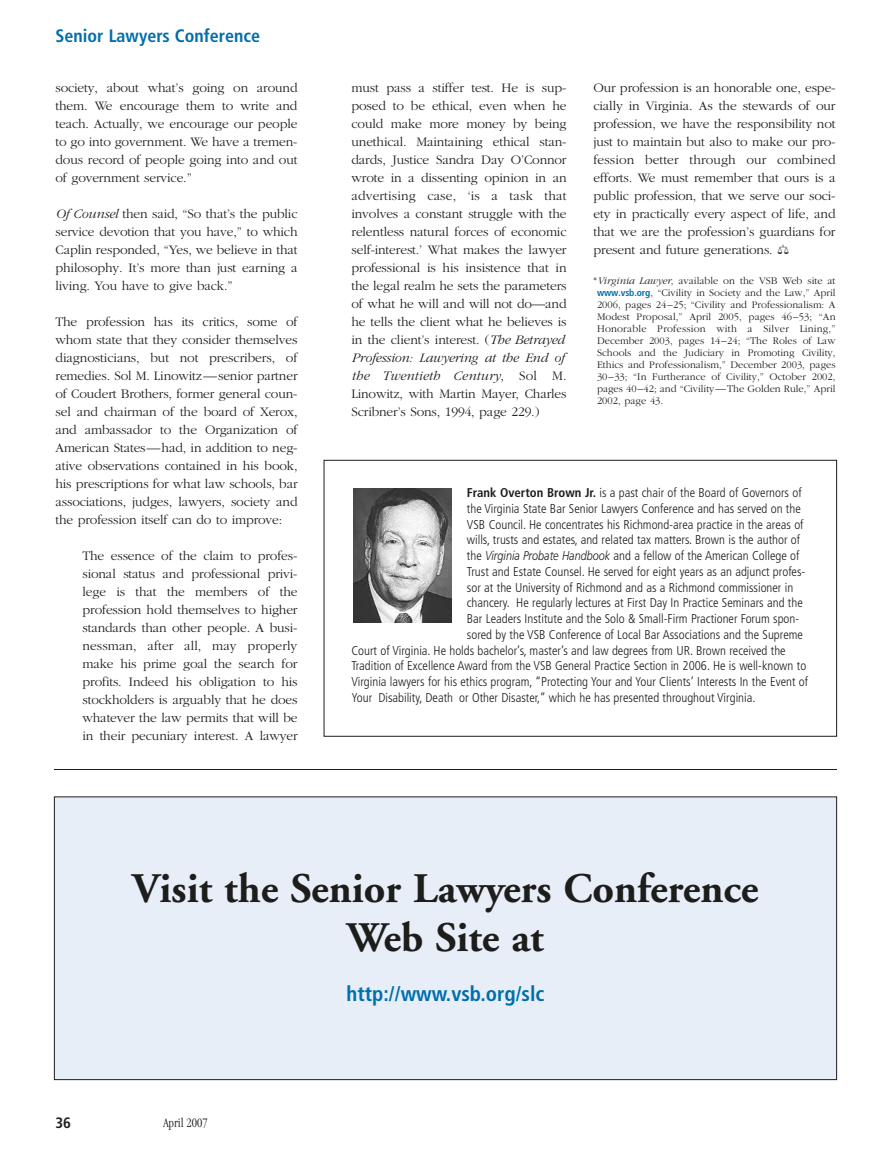
<style>
.page{position:relative;width:891px;height:1161px;background:#fff}
.page>*{position:absolute;margin:0;border:0;box-sizing:border-box;transform-origin:0 0}
.t1{font:700 42px/49.5px "Adobe Garamond";color:#1d1d1b;text-align:center}
.t2{font:700 condensed 21px "Frutiger";color:#006eab}
.t3{font:700 condensed 18px "Frutiger";color:#006eab}
.t4{font:700 condensed 15px "Frutiger";color:#1d1d1b}
.t5{font:300 13.5px/18px "Garamond";letter-spacing:-.01em;color:#1d1d1b;text-align:justify}
.t6{font:300 condensed 13.5px "Garamond";color:#1d1d1b}
.t7{font:300 condensed 12.75px "Frutiger";color:#1d1d1b}
.t8{font:300 10.5px/12px "Garamond";color:#1d1d1b;text-align:justify}
.s1{font-style:italic}
.s2{font-family:"Frutiger";font-weight:700;font-stretch:condensed;font-size:9.75px;color:#006eab}
.s3{font-weight:700}
.s4{font-style:italic;font-stretch:normal}
</style>
<div class="page">
<svg style="left:53px;top:459px;width:785px;height:622px"></svg>
<h3 class="t3" style="left:56px;top:28px;width:206px">Senior Lawyers Conference</h3>
<p class="t5" style="left:56px;top:78px;width:244px">society, about what’s going on around them. We encourage them to write and teach. Actually, we encourage our people to go into government. We have a tremen&shy;dous record of people going into and out of government service.”</p>
<p class="t5" style="left:56px;top:204px;width:244px"><span class="s1">Of Counsel</span> then said, “So that’s the public service devotion that you have,” to which Caplin responded, “Yes, we believe in that philosophy. It’s more than just earning a living. You have to give back.”</p>
<p class="t5" style="left:56px;top:312px;width:244px">The profession has its critics, some of whom state that they consider themselves diagnosticians, but not prescribers, of remedies. Sol M. Linowitz—senior partner of Coudert Brothers, former general coun&shy;sel and chairman of the board of Xerox, and ambassador to the Organization of American States—had, in addition to neg&shy;ative observations contained in his book, his prescriptions for what law schools, bar associations, judges, lawyers, society and the profession itself can do to improve:</p>
<p class="t5" style="left:83px;top:546px;width:217px">The essence of the claim to profes&shy;sional status and professional privi&shy;lege is that the members of the profession hold themselves to higher standards than other people. A busi&shy;nessman, after all, may properly make his prime goal the search for profits. Indeed his obligation to his stockholders is arguably that he does whatever the law permits that will be in their pecuniary interest. A lawyer</p>
<p class="t5" style="left:351px;top:78px;width:217px;text-align:left">must pass a stiffer test. He is sup&shy;posed to be ethical, even when he could make more money by being unethical. Maintaining ethical stan&shy;dards, Justice Sandra Day O’Connor wrote in a dissenting opinion in an advertising case, ‘is a task that involves a constant struggle with the relentless natural forces of economic self-interest.’ What makes the lawyer professional is his insistence that in the legal realm he sets the parameters of what he will and will not do—and he tells the client what he believes is in the client’s interest. (<span class="s1">The Betrayed Profession: Lawyering at the End of the Twentieth Century</span>, Sol M.<br>Linowitz, with Martin Mayer, Charles Scribner’s Sons, 1994, page 229.)</p>
<p class="t5" style="left:594px;top:78px;width:244px">Our profession is an honorable one, espe&shy;cially in Virginia. As the stewards of our profession, we have the responsibility not just to maintain but also to make our pro&shy;fession better through our combined efforts. We must remember that ours is a public profession, that we serve our soci&shy;ety in practically every aspect of life, and that we are the profession’s guardians for present and future generations.</p>
<p class="t8" style="left:597px;top:274px;width:240px;text-indent:-4px">*<span class="s1">Virginia Lawyer</span>, available on the VSB Web site at <span class="s2">www.vsb.org</span>, “Civility in Society and the Law,” April 2006, pages 24–25; “Civility and Professionalism: A Modest Proposal,” April 2005, pages 46–53; “An Honorable Profession with a Silver Lining,” December 2003, pages 14–24; “The Roles of Law Schools and the Judiciary in Promoting Civility, Ethics and Professionalism,” December 2003, pages 30–33; “In Furtherance of Civility,” October 2002, pages 40–42; and “Civility—The Golden Rule,” April 2002, page 43.</p>
<p class="t7" style="left:467px;top:488px;width:336px"><span class="s3">Frank Overton Brown Jr.</span> is a past chair of the Board of Governors of</p>
<p class="t7" style="left:467px;top:503px;width:335px">the Virginia State Bar Senior Lawyers Conference and has served on the</p>
<p class="t7" style="left:467px;top:519px;width:338px">VSB Council. He concentrates his Richmond-area practice in the areas of</p>
<p class="t7" style="left:467px;top:535px;width:335px">wills, trusts and estates, and related tax matters. Brown is the author of</p>
<p class="t7" style="left:467px;top:551px;width:334px">the <span class="s4">Virginia Probate Handbook</span> and a fellow of the American College of</p>
<p class="t7" style="left:467px;top:566px;width:340px">Trust and Estate Counsel. He served for eight years as an adjunct profes-</p>
<p class="t7" style="left:467px;top:582px;width:328px">sor at the University of Richmond and as a Richmond commissioner in</p>
<p class="t7" style="left:467px;top:598px;width:337px">chancery. He regularly lectures at First Day In Practice Seminars and the</p>
<p class="t7" style="left:467px;top:614px;width:334px">Bar Leaders Institute and the Solo &amp; Small-Firm Practioner Forum spon-</p>
<p class="t7" style="left:467px;top:629px;width:338px">sored by the VSB Conference of Local Bar Associations and the Supreme</p>
<p class="t7" style="left:351px;top:645px;width:436px">Court of Virginia. He holds bachelor’s, master’s and law degrees from UR. Brown received the</p>
<p class="t7" style="left:351px;top:661px;width:456px">Tradition of Excellence Award from the VSB General Practice Section in 2006. He is well-known to</p>
<p class="t7" style="left:351px;top:677px;width:458px">Virginia lawyers for his ethics program, “Protecting Your and Your Clients’ Interests In the Event of</p>
<p class="t7" style="left:351px;top:692px;width:406px">Your Disability, Death or Other Disaster,” which he has presented throughout Virginia.</p>
<h1 class="t1" style="left:133px;top:867px;width:627px">Visit the Senior Lawyers Conference<br>Web Site at</h1>
<h2 class="t2" style="left:347px;top:985px;width:199px">http://www.vsb.org/slc</h2>
<p class="t4" style="left:56px;top:1117px;width:17px">36</p>
<p class="t6" style="left:164px;top:1118px;width:46px">April 2007</p>
</div>
